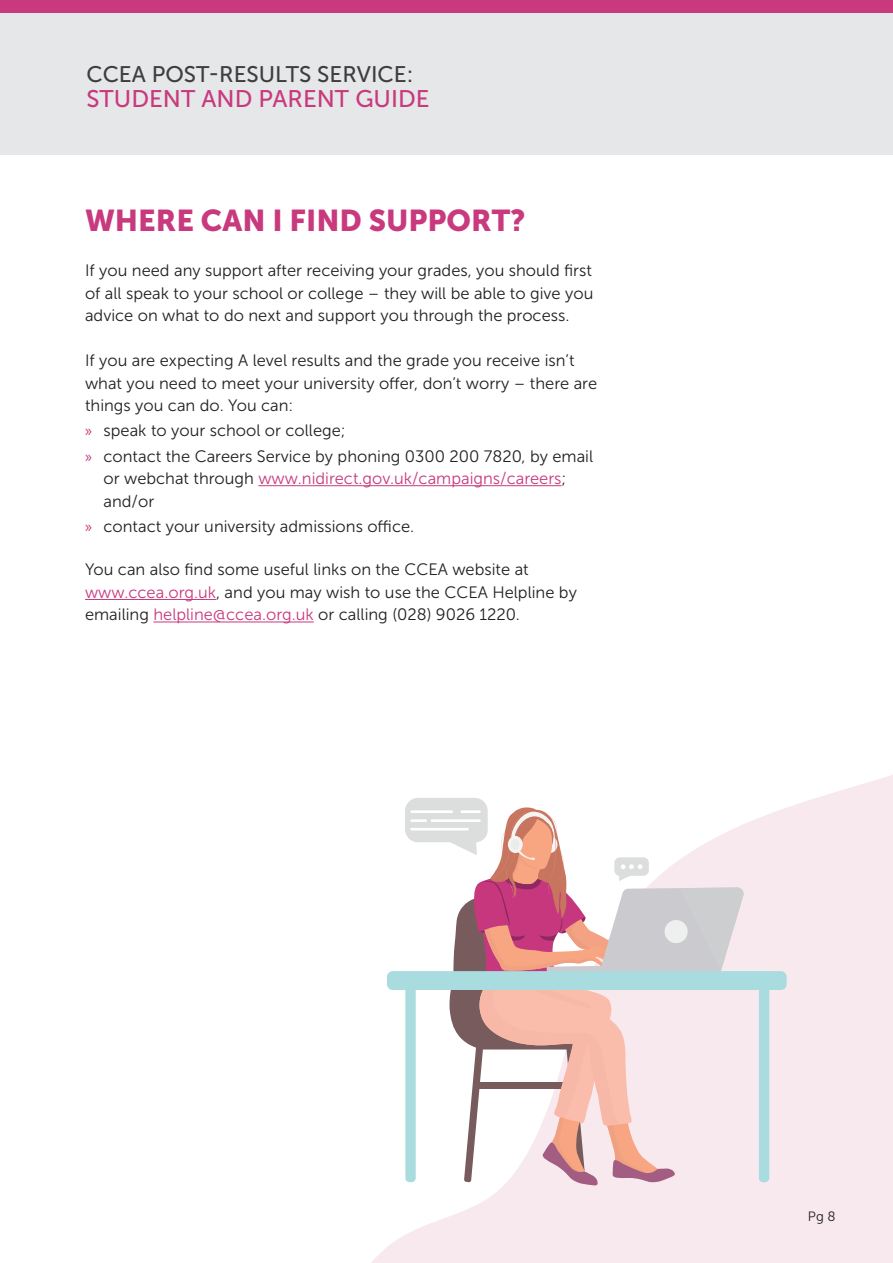
<style>
.page{position:relative;width:893px;height:1263px;background:#fff}
.page>*{position:absolute;margin:0;border:0;box-sizing:border-box;transform-origin:0 0}
.t1{font:30px "Museo Sans 900";color:#c8397e}
.t2{font:24px "Museo Sans 500";color:#c8397e}
.t3{font:22.5px "Museo Sans 500";color:#3e3e3f}
.Body-copy{font:16.5px/22.5px "Museo Sans 300";color:#231f20}
.t4{font:13.5px "Museo Sans 300";color:#231f20}
.s1{font-family:"Myriad Pro";color:#c8397e}
.s2{color:#c8397e}
</style>
<div class="page">
<svg style="left:371px;top:775px;width:522px;height:488px;fill:#f7e9ee"></svg>
<div style="left:0;top:0;width:893px;height:154px;background:#e6e7e9"></div>
<div style="left:0;top:0;width:893px;height:13px;background:#c8397e"></div>
<div style="left:759px;top:977px;width:10px;height:205px;background:#a8dcdf;border-radius:4px"></div>
<div style="left:387px;top:971px;width:400px;height:19px;background:#a8dcdf;border-radius:6px"></div>
<svg style="left:405px;top:798px;width:339px;height:387px"></svg>
<hr style="left:258px;top:485px;width:304px;height:1px;background:#c8397e">
<hr style="left:85px;top:599px;width:131px;height:1px;background:#c8397e">
<hr style="left:153px;top:621px;width:161px;height:1px;background:#c8397e">
<p class="t3" style="left:87px;top:62px;width:328px">CCEA POST-RESULTS SERVICE:</p>
<p class="t2" style="left:87px;top:86px;width:345px">STUDENT AND PARENT GUIDE</p>
<p class="t1" style="left:85px;top:203px;width:442px">WHERE CAN I FIND SUPPORT?</p>
<p class="Body-copy" style="left:85px;top:259px;width:510px;text-align:justify">If you need any support after receiving your grades, you should first of all speak to your school or college – they will be able to give you advice on what to do next and support you through the process.</p>
<p class="Body-copy" style="left:85px;top:349px;width:514px">If you are expecting A level results and the grade you receive isn’t what you need to meet your university offer, don’t worry – there are things you can do. You can:</p>
<p class="Body-copy" style="left:85px;top:419px;width:262px"><span class="s1">»</span> speak to your school or college;</p>
<p class="Body-copy" style="left:104px;top:445px;width:491px;text-indent:-18px"><span class="s1">»</span> contact the Careers Service by phoning 0300 200 7820, by email or webchat through <span class="s2">www.nidirect.gov.uk/campaigns/careers</span>; and/or</p>
<p class="Body-copy" style="left:85px;top:515px;width:331px"><span class="s1">»</span> contact your university admissions office.</p>
<p class="Body-copy" style="left:85px;top:558px;width:445px">You can also find some useful links on the CCEA website at</p>
<p class="Body-copy" style="left:85px;top:581px;width:493px"><span class="s2">www.ccea.org.uk</span>, and you may wish to use the CCEA Helpline by emailing <span class="s2">helpline@ccea.org.uk</span> or calling (028) 9026 1220.</p>
<p class="t4" style="left:808px;top:1209px;width:29px">Pg 8</p>
</div>
